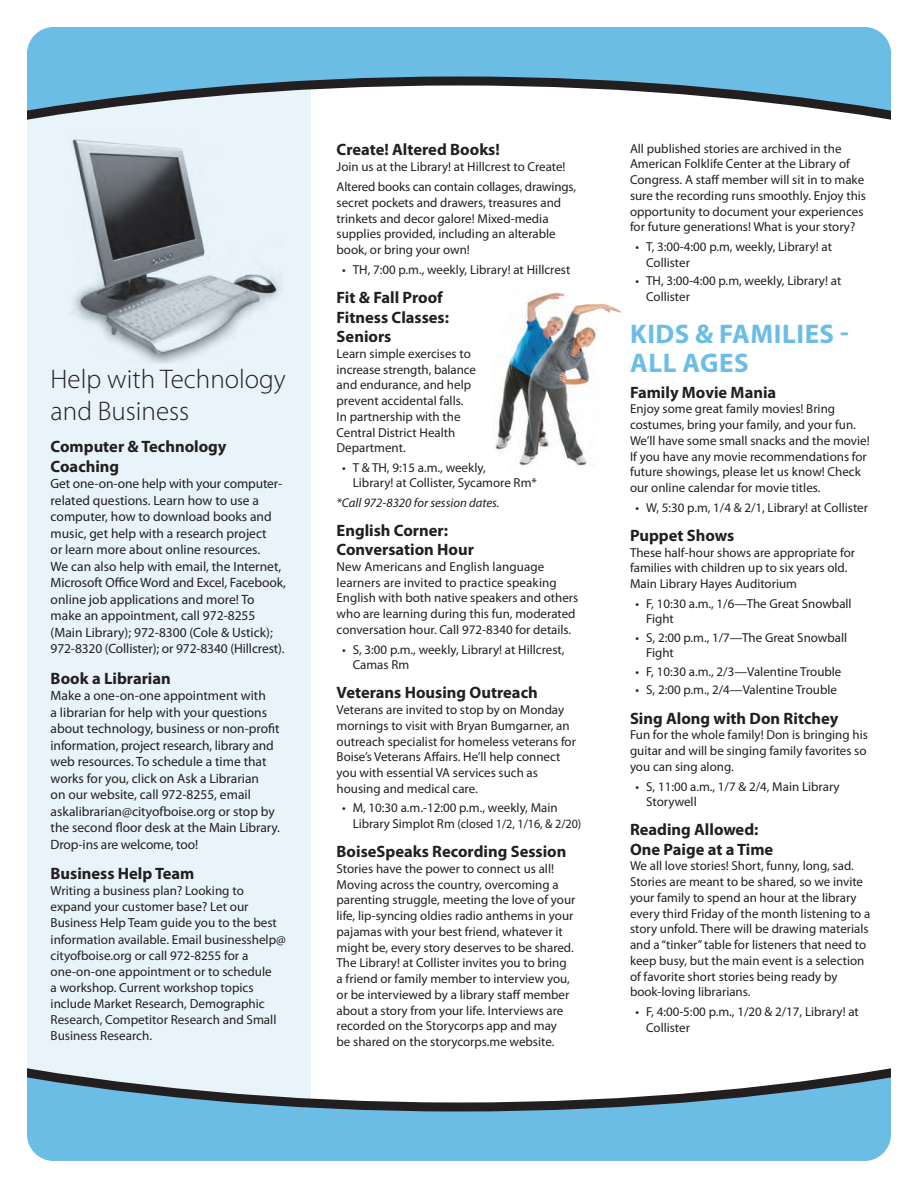
<style>
.page{position:relative;width:918px;height:1188px;background:#fff}
.page>*{position:absolute;margin:0;border:0;box-sizing:border-box;transform-origin:0 0}
.Cal_subheads{font:300 27px/31.5px "Myriad Pro";color:#231f20}
.Top_Categories{font:700 27px/28.5px "Myriad Pro";letter-spacing:.02em;color:#6bbde5}
.Cal_subheads-2{font:700 16.5px/19.5px "Myriad Pro";color:#231f20}
.Cal_body{font:13.5px/16.5px "Myriad Pro";color:#231f20}
.Cal_body-2{font:13.2px/16.2px "Myriad Pro";color:#231f20}
.Cal_tight_body{font:12.9px/15.8px "Myriad Pro";color:#231f20}
.t1{font:12.75px "Myriad Pro";letter-spacing:-.005em;color:#231f20;scale:.96 1}
.asterick{font:italic 12.75px "Myriad Pro";color:#231f20}
.s1{font-size:12.9px}
</style>
<div class="page">
<div style="left:27px;top:54px;width:283px;height:1080px;background:#e8f3fa"></div>
<svg style="left:27px;top:27px;width:864px;height:108px"></svg>
<svg style="left:27px;top:1053px;width:864px;height:108px"></svg>
<img style="left:68px;top:132px;width:215px;height:231px">
<img style="left:495px;top:292px;width:127px;height:175px">
<p class="Cal_subheads" style="left:51px;top:364px;width:237px">Help with Technology and Business</p>
<p class="Cal_subheads-2" style="left:51px;top:437px;width:177px">Computer &amp; Technology<br>Coaching</p>
<p class="Cal_body" style="left:51px;top:475px;width:237px">Get one-on-one help with your computer&shy;related questions. Learn how to use a computer, how to download books and music, get help with a research project<br>or learn more about online resources.<br>We can also help with email, the Internet, Microsoft Office Word and Excel, Facebook, online job applications and more! To make an appointment, call 972-8255 (Main Library); 972-8300 (Cole &amp; Ustick); 972-8320 (Collister); or 972-8340 (Hillcrest).</p>
<p class="Cal_subheads-2" style="left:51px;top:668px;width:122px">Book a Librarian</p>
<p class="Cal_body" style="left:51px;top:687px;width:231px">Make a one-on-one appointment with<br>a librarian for help with your questions about technology, business or non-profit information, project research, library and web resources. To schedule a time that works for you, click on Ask a Librarian<br>on our website, call 972-8255, email askalibrarian@cityofboise.org or stop by the second floor desk at the Main Library.<br>Drop-ins are welcome, too!</p>
<p class="Cal_subheads-2" style="left:51px;top:863px;width:145px">Business Help Team</p>
<p class="Cal_body-2" style="left:51px;top:882px;width:237px">Writing a business plan? Looking to expand your customer base? Let our Business Help Team guide you to the best information available. Email businesshelp@ cityofboise.org or call 972-8255 for a one-on-one appointment or to schedule<br>a workshop. Current workshop topics include Market Research, Demographic Research, Competitor Research and Small Business Research.</p>
<p class="Cal_subheads-2" style="left:337px;top:139px;width:165px">Create! Altered Books!</p>
<p class="Cal_tight_body" style="left:337px;top:159px;width:231px">Join us at the Library! at Hillcrest to Create!</p>
<p class="Cal_tight_body" style="left:337px;top:179px;width:241px">Altered books can contain collages, drawings, secret pockets and drawers, treasures and trinkets and decor galore! Mixed-media supplies provided, including an alterable book, or bring your own!</p>
<p class="Cal_tight_body" style="left:342px;top:261px;width:230px">• TH, 7:00 p.m., weekly, Library! at Hillcrest</p>
<p class="Cal_subheads-2" style="left:337px;top:287px;width:114px">Fit &amp; Fall Proof<br>Fitness Classes:<br>Seniors</p>
<p class="Cal_tight_body" style="left:337px;top:345px;width:141px">Learn simple exercises to increase strength, balance and endurance, and help prevent accidental falls.<br>In partnership with the<br>Central District Health<br>Department.</p>
<p class="Cal_tight_body" style="left:353px;top:460px;width:186px;text-indent:-11px">• T &amp; TH, 9:15 a.m., weekly,<br>Library! at Collister, Sycamore Rm*</p>
<p class="asterick" style="left:337px;top:495px;width:164px">*Call 972-8320 for session dates.</p>
<p class="Cal_subheads-2" style="left:337px;top:520px;width:139px">English Corner:<br>Conversation Hour</p>
<p class="Cal_tight_body" style="left:337px;top:559px;width:243px">New Americans and English language learners are invited to practice speaking English with both native speakers and others who are learning during this fun, moderated conversation hour. Call 972-8340 for details.</p>
<p class="Cal_tight_body" style="left:353px;top:641px;width:213px;text-indent:-11px">• S, 3:00 p.m., weekly, Library! at Hillcrest,<br>Camas Rm</p>
<p class="Cal_subheads-2" style="left:337px;top:682px;width:203px">Veterans Housing Outreach</p>
<p class="Cal_tight_body" style="left:337px;top:702px;width:241px">Veterans are invited to stop by on Monday mornings to visit with Bryan Bumgarner, an outreach specialist for homeless veterans for Boise’s Veterans Affairs. He’ll help connect you with essential VA services such as housing and medical care.</p>
<p class="Cal_tight_body" style="left:342px;top:800px;width:217px">• M, 10:30 a.m.-12:00 p.m., weekly, Main</p>
<p class="t1" style="left:353px;top:816px;width:240px"><span class="s1">Library Simplot Rm</span> (closed 1/2, 1/16, &amp; 2/20)</p>
<p class="Cal_subheads-2" style="left:337px;top:841px;width:231px">BoiseSpeaks Recording Session</p>
<p class="Cal_tight_body" style="left:337px;top:860px;width:240px">Stories have the power to connect us all!<br>Moving across the country, overcoming a parenting struggle, meeting the love of your life, lip-syncing oldies radio anthems in your pajamas with your best friend, whatever it might be, every story deserves to be shared.<br>The Library! at Collister invites you to bring a friend or family member to interview you, or be interviewed by a library staff member about a story from your life. Interviews are recorded on the Storycorps app and may<br>be shared on the storycorps.me website.</p>
<p class="Cal_tight_body" style="left:630px;top:140px;width:238px">All published stories are archived in the American Folklife Center at the Library of Congress. A staff member will sit in to make sure the recording runs smoothly. Enjoy this opportunity to document your experiences for future generations! What is your story?</p>
<p class="Cal_tight_body" style="left:646px;top:239px;width:187px;text-indent:-11px">• T, 3:00-4:00 p.m, weekly, Library! at<br>Collister</p>
<p class="Cal_tight_body" style="left:646px;top:273px;width:197px;text-indent:-11px">• TH, 3:00-4:00 p.m, weekly, Library! at<br>Collister</p>
<p class="Top_Categories" style="left:630px;top:319px;width:220px">KIDS &amp; FAMILIES -<br>ALL AGES</p>
<p class="Cal_subheads-2" style="left:630px;top:382px;width:148px">Family Movie Mania</p>
<p class="Cal_tight_body" style="left:630px;top:401px;width:241px">Enjoy some great family movies! Bring costumes, bring your family, and your fun.<br>We’ll have some small snacks and the movie!<br>If you have any movie recommendations for future showings, please let us know! Check our online calendar for movie titles.</p>
<p class="Cal_tight_body" style="left:635px;top:499px;width:234px">• W, 5:30 p.m, 1/4 &amp; 2/1, Library! at Collister</p>
<p class="Cal_subheads-2" style="left:630px;top:525px;width:106px">Puppet Shows</p>
<p class="Cal_tight_body" style="left:630px;top:544px;width:227px">These half-hour shows are appropriate for families with children up to six years old.<br>Main Library Hayes Auditorium</p>
<p class="Cal_tight_body" style="left:646px;top:596px;width:207px;text-indent:-11px">• F, 10:30 a.m., 1/6—The Great Snowball<br>Fight</p>
<p class="Cal_tight_body" style="left:646px;top:630px;width:203px;text-indent:-11px">• S, 2:00 p.m., 1/7—The Great Snowball<br>Fight</p>
<p class="Cal_tight_body" style="left:635px;top:663px;width:208px">• F, 10:30 a.m., 2/3—Valentine Trouble</p>
<p class="Cal_tight_body" style="left:635px;top:682px;width:203px">• S, 2:00 p.m., 2/4—Valentine Trouble</p>
<p class="Cal_subheads-2" style="left:630px;top:708px;width:210px">Sing Along with Don Ritchey</p>
<p class="Cal_tight_body" style="left:630px;top:727px;width:239px;text-align:justify">Fun for the whole family! Don is bringing his guitar and will be singing family favorites so you can sing along.</p>
<p class="Cal_tight_body" style="left:646px;top:778px;width:195px;text-indent:-11px">• S, 11:00 a.m., 1/7 &amp; 2/4, Main Library<br>Storywell</p>
<p class="Cal_subheads-2" style="left:630px;top:819px;width:145px">Reading Allowed:<br>One Paige at a Time</p>
<p class="Cal_tight_body" style="left:630px;top:858px;width:242px">We all love stories! Short, funny, long, sad.<br>Stories are meant to be shared, so we invite your family to spend an hour at the library every third Friday of the month listening to a story unfold. There will be drawing materials and a “tinker” table for listeners that need to keep busy, but the main event is a selection of favorite short stories being ready by book-loving librarians.</p>
<p class="Cal_tight_body" style="left:646px;top:1004px;width:214px;text-indent:-11px">• F, 4:00-5:00 p.m., 1/20 &amp; 2/17, Library! at<br>Collister</p>
</div>
